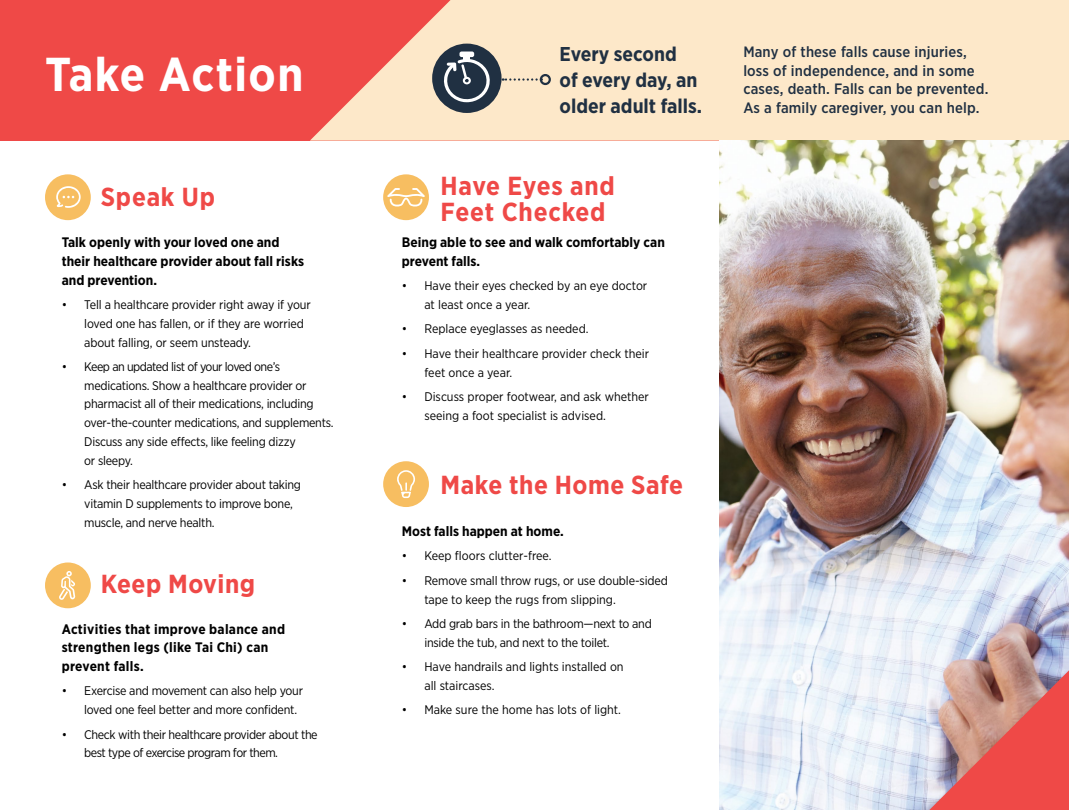
<style>
.page{position:relative;width:1069px;height:810px;background:#fff}
.page>*{position:absolute;margin:0;border:0;box-sizing:border-box;transform-origin:0 0}
.t1{font:700 47.5px "Gotham Narrow";letter-spacing:.03em;color:#fff}
.t2{font:700 26.12px/25.6px "Gotham Narrow";letter-spacing:.02em;color:#ef4947}
.t3{font:700 20px/26.2px "Gotham Narrow";color:#203042}
.t4{font:500 15px/18.8px "Gotham Narrow";letter-spacing:.01em;color:#203042}
.t5{font:700 13.75px/18.8px "Gotham Narrow";color:#000}
.t6{font:700 13.75px/18.8px "Gotham Narrow";letter-spacing:.02em;color:#000}
.t7{font:12.5px/18.8px "Gotham Narrow";letter-spacing:-.02em;color:#000}
.t8{font:12.5px/18.8px "Gotham Narrow";color:#000}
.t9{font:12.5px/18.8px "Gotham Narrow";letter-spacing:-.04em;color:#000}
</style>
<div class="page">
<div style="left:0;top:0;width:1069px;height:141px;background:#ef4947"></div>
<svg style="left:310px;top:0;width:759px;height:141px;fill:#fde8c9"></svg>
<div style="left:432px;top:44px;width:69px;height:69px;background:#203042;border-radius:50%"></div>
<svg style="left:441px;top:54px;width:49px;height:48px"></svg>
<div style="left:459px;top:52px;width:15px;height:5px;background:#fff;border-radius:2px"></div>
<div style="left:45px;top:174px;width:46px;height:46px;background:#f7be61;border-radius:50%"></div>
<svg style="left:56px;top:186px;width:25px;height:22px"></svg>
<div style="left:45px;top:562px;width:46px;height:46px;background:#f7be61;border-radius:50%"></div>
<svg style="left:59px;top:571px;width:16px;height:29px"></svg>
<svg style="left:503px;top:78px;width:37px;height:3px"></svg>
<div style="left:540px;top:74px;width:11px;height:11px;border:2px solid #203042;border-radius:50%"></div>
<div style="left:383px;top:174px;width:46px;height:46px;background:#f7be61;border-radius:50%"></div>
<svg style="left:387px;top:188px;width:38px;height:18px"></svg>
<div style="left:383px;top:461px;width:46px;height:46px;background:#f7be61;border-radius:50%"></div>
<svg style="left:397px;top:470px;width:18px;height:28px"></svg>
<img style="left:720px;top:141px;width:349px;height:669px">
<svg style="left:929px;top:670px;width:140px;height:140px"></svg>
<h2 class="t1" style="left:45px;top:44px;width:260px">Take Action</h2>
<p class="t3" style="left:559px;top:41px;width:144px">Every second<br>of every day, an older adult falls.</p>
<p class="t4" style="left:743px;top:42px;width:247px">Many of these falls cause injuries, loss of independence, and in some cases, death. Falls can be prevented.<br>As a family caregiver, you can help.</p>
<h3 class="t2" style="left:101px;top:184px;width:116px">Speak Up</h3>
<p class="t5" style="left:62px;top:233px;width:244px">Talk openly with your loved one and their healthcare provider about fall risks and prevention.</p>
<p class="t7" style="left:84px;top:295px;width:228px;text-indent:-22px">• Tell a healthcare provider right away if your loved one has fallen, or if they are worried about falling, or seem unsteady.</p>
<p class="t7" style="left:84px;top:357px;width:251px;text-indent:-22px">• Keep an updated list of your loved one’s medications. Show a healthcare provider or pharmacist all of their medications, including over-the-counter medications, and supplements.<br>Discuss any side effects, like feeling dizzy<br>or sleepy.</p>
<p class="t7" style="left:84px;top:475px;width:218px;text-indent:-22px">• Ask their healthcare provider about taking vitamin D supplements to improve bone, muscle, and nerve health.</p>
<h3 class="t2" style="left:101px;top:571px;width:156px">Keep Moving</h3>
<p class="t6" style="left:62px;top:619px;width:225px">Activities that improve balance and strengthen legs (like Tai Chi) can prevent falls.</p>
<p class="t7" style="left:84px;top:681px;width:220px;text-indent:-22px">• Exercise and movement can also help your loved one feel better and more confident.</p>
<p class="t9" style="left:84px;top:725px;width:235px;text-indent:-22px">• Check with their healthcare provider about the best type of exercise program for them.</p>
<h3 class="t2" style="left:440px;top:173px;width:176px">Have Eyes and<br>Feet Checked</h3>
<p class="t5" style="left:402px;top:233px;width:264px">Being able to see and walk comfortably can prevent falls.</p>
<p class="t8" style="left:424px;top:276px;width:224px;text-indent:-22px">• Have their eyes checked by an eye doctor at least once a year.</p>
<p class="t8" style="left:402px;top:319px;width:188px">• Replace eyeglasses as needed.</p>
<p class="t8" style="left:424px;top:344px;width:226px;text-indent:-22px">• Have their healthcare provider check their feet once a year.</p>
<p class="t8" style="left:424px;top:387px;width:226px;text-indent:-22px">• Discuss proper footwear, and ask whether seeing a foot specialist is advised.</p>
<h3 class="t2" style="left:440px;top:472px;width:244px">Make the Home Safe</h3>
<p class="t5" style="left:402px;top:522px;width:163px">Most falls happen at home.</p>
<p class="t8" style="left:402px;top:546px;width:151px">• Keep floors clutter-free.</p>
<p class="t7" style="left:424px;top:571px;width:245px;text-indent:-22px">• Remove small throw rugs, or use double-sided tape to keep the rugs from slipping.</p>
<p class="t7" style="left:424px;top:614px;width:229px;text-indent:-22px">• Add grab bars in the bathroom—next to and inside the tub, and next to the toilet.</p>
<p class="t8" style="left:424px;top:657px;width:201px;text-indent:-22px">• Have handrails and lights installed on all staircases.</p>
<p class="t8" style="left:402px;top:700px;width:221px">• Make sure the home has lots of light.</p>
</div>
